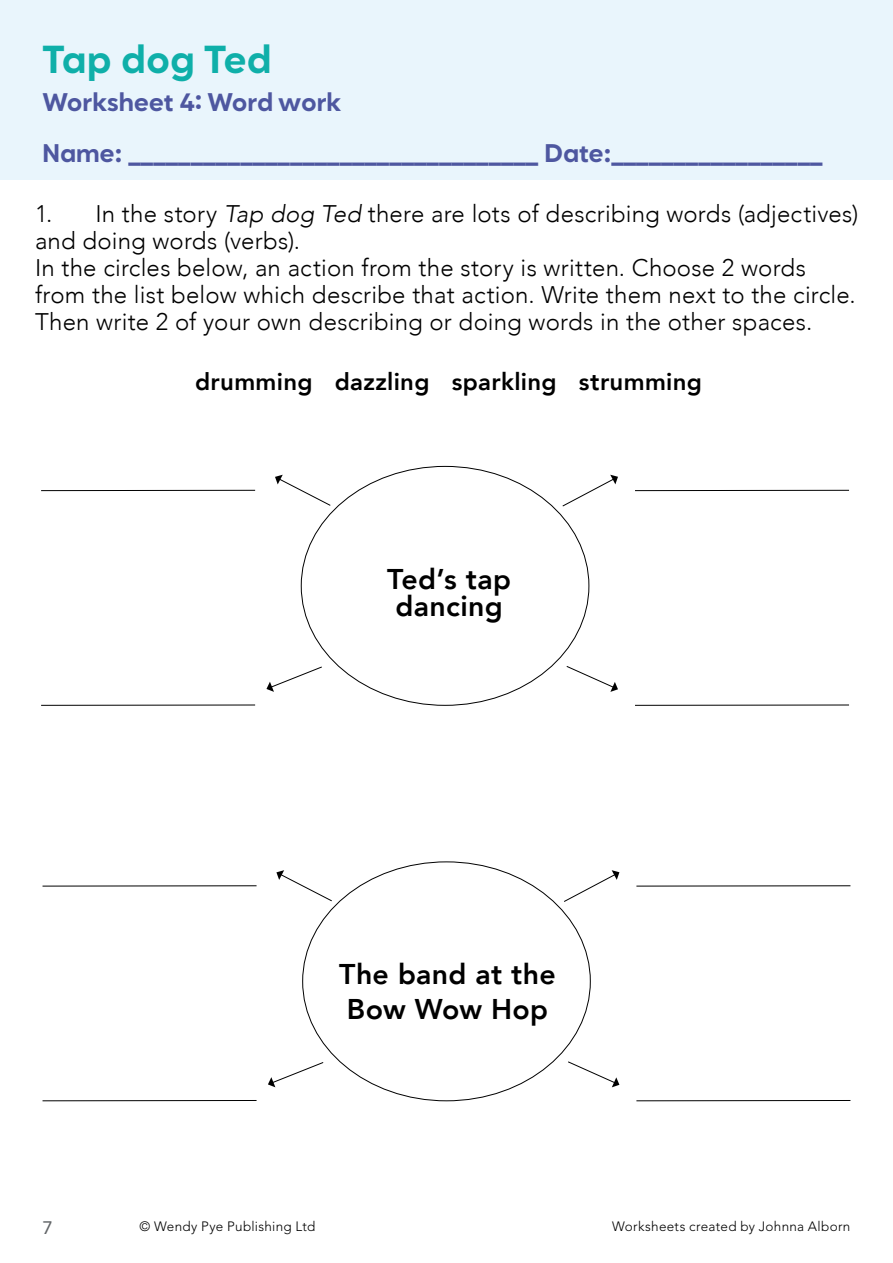
<style>
.page{position:relative;width:893px;height:1263px;background:#fff}
.page>*{position:absolute;margin:0;border:0;box-sizing:border-box;transform-origin:0 0}
.t1{font:700 39px "Kanyon";letter-spacing:-.005em;color:#0fafa9}
.Numbered_question{font:800 28.5px/27px "Avenir";letter-spacing:.01em;color:#000}
.Worksheet_number{font:700 25.5px "Kanyon";letter-spacing:-.005em;color:#4e57a0}
.Numbered_question-2{font:300 24px/27px "Avenir";letter-spacing:.01em;color:#000}
.Numbered_question-3{font:800 24px "Avenir";letter-spacing:.01em;color:#000}
.t2{font:18px "Avenir LT Std";color:#626568;scale:1.05 1}
.t3{font:300 13.5px "Avenir LT Std";letter-spacing:.02em;color:#000}
.s1{font-style:italic}
</style>
<div class="page">
<div style="left:0;top:0;width:893px;height:179px;background:#e9f5fc"></div>
<svg style="left:275px;top:475px;width:56px;height:31px"></svg>
<svg style="left:266px;top:666px;width:56px;height:26px"></svg>
<svg style="left:562px;top:475px;width:56px;height:32px"></svg>
<svg style="left:566px;top:666px;width:52px;height:26px"></svg>
<hr style="left:41px;top:490px;width:214px;height:1px;background:#000">
<hr style="left:635px;top:490px;width:214px;height:1px;background:#000">
<hr style="left:41px;top:705px;width:214px;height:1px;background:#000">
<hr style="left:635px;top:705px;width:214px;height:1px;background:#000">
<svg style="left:276px;top:870px;width:56px;height:32px"></svg>
<svg style="left:268px;top:1062px;width:56px;height:25px"></svg>
<svg style="left:564px;top:870px;width:55px;height:32px"></svg>
<svg style="left:568px;top:1061px;width:51px;height:26px"></svg>
<hr style="left:43px;top:885px;width:214px;height:1px;background:#000">
<hr style="left:636px;top:885px;width:214px;height:1px;background:#000">
<hr style="left:43px;top:1100px;width:214px;height:1px;background:#000">
<hr style="left:636px;top:1100px;width:214px;height:1px;background:#000">
<p class="t1" style="left:43px;top:34px;width:231px">Tap dog Ted</p>
<p class="Worksheet_number" style="left:43px;top:85px;width:300px">Worksheet 4: Word work</p>
<p class="Worksheet_number" style="left:43px;top:136px;width:781px">Name: _________________________________ Date:_________________</p>
<p class="Numbered_question-2" style="left:35px;top:200px;width:825px">1. In the story <span class="s1">Tap dog Ted</span> there are lots of describing words (adjectives) and doing words (verbs).</p>
<p class="Numbered_question-2" style="left:35px;top:254px;width:822px">In the circles below, an action from the story is written. Choose 2 words from the list below which describe that action. Write them next to the circle.</p>
<p class="Numbered_question-2" style="left:35px;top:308px;width:779px">Then write 2 of your own describing or doing words in the other spaces.</p>
<p class="Numbered_question-3" style="left:195px;top:363px;width:508px">drumming dazzling sparkling strumming</p>
<p class="Numbered_question" style="left:387px;top:565px;width:125px">Ted’s tap dancing</p>
<p class="Numbered_question" style="left:339px;top:957px;width:218px;line-height:34.5px">The band at the<br>Bow Wow Hop</p>
<p class="t2" style="left:43px;top:1217px;width:12px">7</p>
<p class="t3" style="left:140px;top:1218px;width:177px">© Wendy Pye Publishing Ltd</p>
<p class="t3" style="left:612px;top:1218px;width:240px">Worksheets created by Johnna Alborn</p>
</div>
